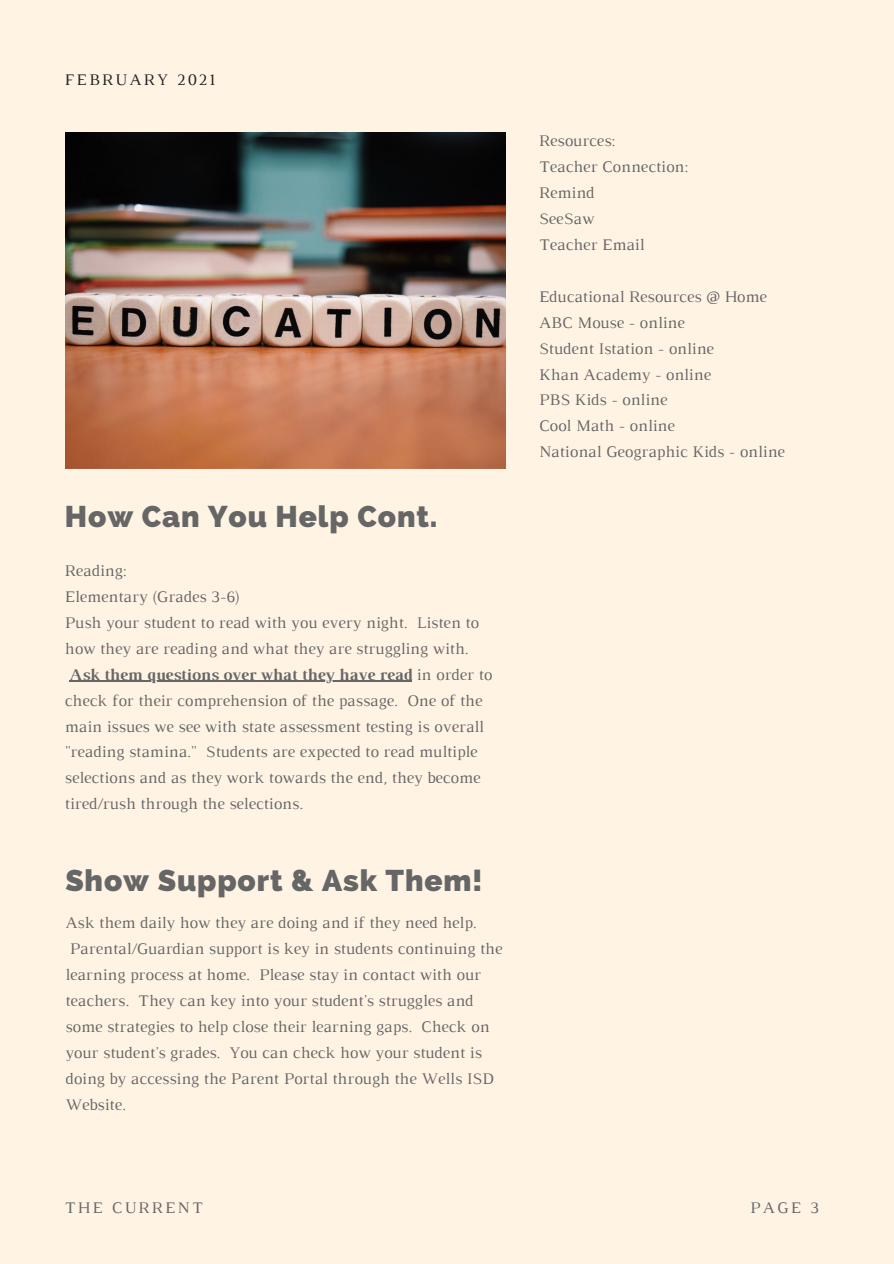
<style>
.page{position:relative;width:894px;height:1264px;background:#fff}
.page>*{position:absolute;margin:0;border:0;box-sizing:border-box;transform-origin:0 0}
.t1{font:800 29.85px "Raleway";letter-spacing:.03em;color:#666}
.t2{font:16.5px/26px "Luthier";color:#666}
.t3{font:16.5px "Luthier";letter-spacing:.14em;color:#222}
.t4{font:16.5px "Luthier";letter-spacing:.14em;color:#666}
.s1{font-weight:700}
</style>
<div class="page">
<div style="left:0;top:0;width:893px;height:1263px;background:#fff3e4"></div>
<hr style="left:69px;top:680px;width:343px;height:2px;background:#666">
<img style="left:66px;top:132px;width:439px;height:336px">
<p class="t3" style="left:65px;top:74px;width:152px">FEBRUARY 2021</p>
<p class="t1" style="left:65px;top:498px;width:374px">How Can You Help Cont.</p>
<p class="t2" style="left:65px;top:559px;width:63px">Reading:</p>
<p class="t2" style="left:65px;top:585px;width:177px">Elementary (Grades 3-6)</p>
<p class="t2" style="left:65px;top:610px;width:429px">Push your student to read with you every night. Listen to how they are reading and what they are struggling with.<br><span class="s1">Ask them questions over what they have read</span> in order to check for their comprehension of the passage. One of the main issues we see with state assessment testing is overall "reading stamina." Students are expected to read multiple selections and as they work towards the end, they become tired/rush through the selections.</p>
<p class="t1" style="left:65px;top:862px;width:418px">Show Support &amp; Ask Them!</p>
<p class="t2" style="left:65px;top:911px;width:438px">Ask them daily how they are doing and if they need help.<br>Parental/Guardian support is key in students continuing the learning process at home. Please stay in contact with our teachers. They can key into your student's struggles and some strategies to help close their learning gaps. Check on your student's grades. You can check how your student is doing by accessing the Parent Portal through the Wells ISD Website.</p>
<p class="t2" style="left:539px;top:129px;width:78px">Resources:</p>
<p class="t2" style="left:539px;top:155px;width:150px">Teacher Connection:</p>
<p class="t2" style="left:539px;top:181px;width:57px">Remind</p>
<p class="t2" style="left:539px;top:207px;width:57px">SeeSaw</p>
<p class="t2" style="left:539px;top:233px;width:107px">Teacher Email</p>
<p class="t2" style="left:539px;top:285px;width:229px">Educational Resources @ Home</p>
<p class="t2" style="left:539px;top:310px;width:147px">ABC Mouse - online</p>
<p class="t2" style="left:539px;top:336px;width:176px">Student Istation - online</p>
<p class="t2" style="left:539px;top:362px;width:173px">Khan Academy - online</p>
<p class="t2" style="left:539px;top:388px;width:130px">PBS Kids - online</p>
<p class="t2" style="left:539px;top:414px;width:137px">Cool Math - online</p>
<p class="t2" style="left:539px;top:440px;width:247px">National Geographic Kids - online</p>
<p class="t4" style="left:65px;top:1201px;width:139px">THE CURRENT</p>
<p class="t2" style="left:749px;top:1196px;width:71px">PAGE 3</p>
</div>
